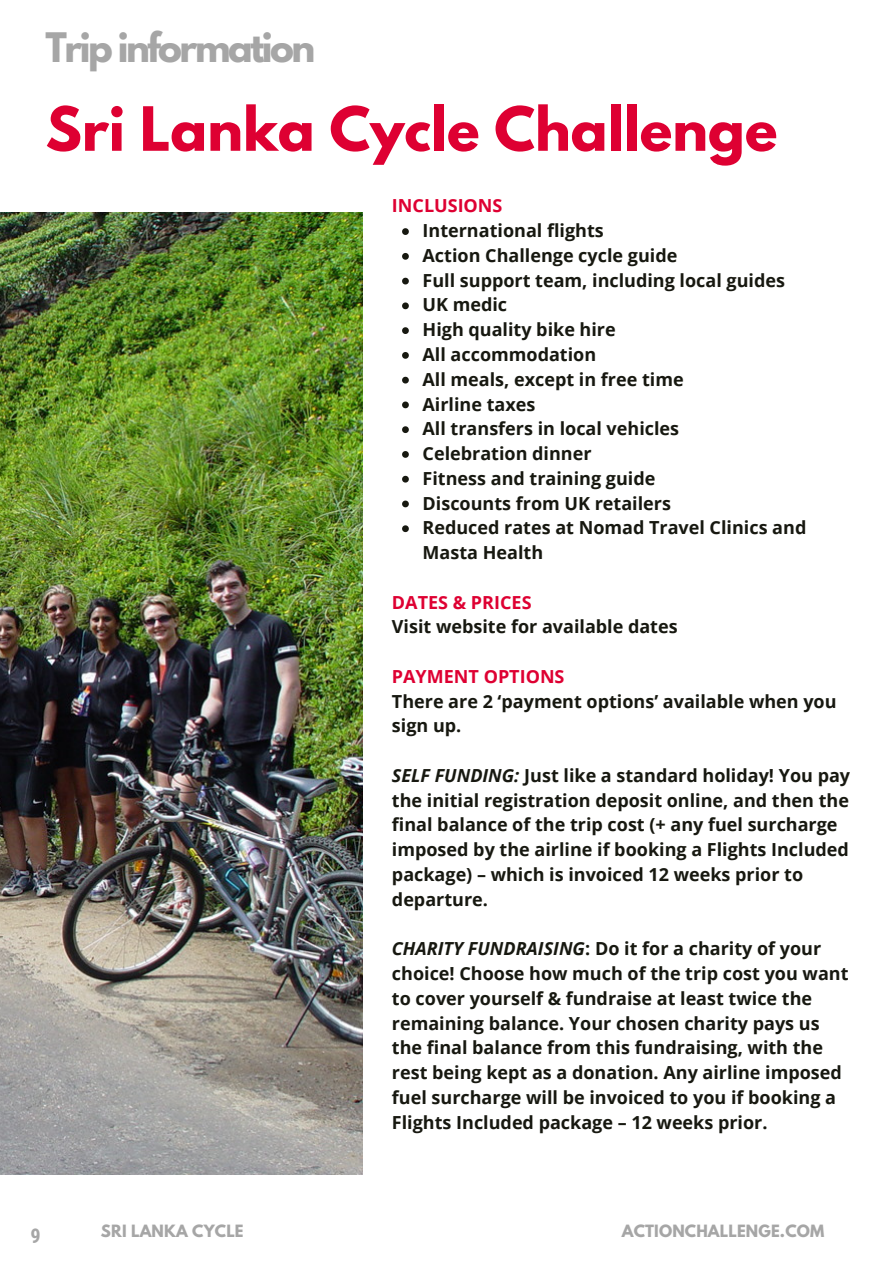
<style>
.page{position:relative;width:894px;height:1264px;background:#fff}
.page>*{position:absolute;margin:0;border:0;box-sizing:border-box;transform-origin:0 0}
.t1{font:700 54px "League Spartan";color:#de0032}
.t2{font:700 36px "League Spartan";letter-spacing:-.07em;color:#a6a6a6}
.t3{font:700 20.25px "Roboto Condensed";color:#a6a6a6}
.t4{font:700 18px/24.8px "Open Sans";color:#171810}
.t5{font:700 18px "Open Sans";color:#de0032}
.t6{font:700 15px "League Spartan";letter-spacing:.01em;color:#a6a6a6}
.s1{font-style:italic}
</style>
<div class="page">
<img style="left:0;top:212px;width:362px;height:962px">
<svg style="left:402px;top:228px;width:7px;height:7px"></svg>
<svg style="left:402px;top:253px;width:7px;height:7px"></svg>
<svg style="left:402px;top:278px;width:7px;height:6px"></svg>
<svg style="left:402px;top:302px;width:7px;height:7px"></svg>
<svg style="left:402px;top:327px;width:7px;height:7px"></svg>
<svg style="left:402px;top:352px;width:7px;height:7px"></svg>
<svg style="left:402px;top:377px;width:7px;height:6px"></svg>
<svg style="left:402px;top:401px;width:7px;height:7px"></svg>
<svg style="left:402px;top:426px;width:7px;height:7px"></svg>
<svg style="left:402px;top:451px;width:7px;height:7px"></svg>
<svg style="left:402px;top:476px;width:7px;height:6px"></svg>
<svg style="left:402px;top:500px;width:7px;height:7px"></svg>
<svg style="left:402px;top:525px;width:7px;height:7px"></svg>
<h2 class="t2" style="left:46px;top:30px;width:271px">Trip information</h2>
<h1 class="t1" style="left:46px;top:102px;width:733px">Sri Lanka Cycle Challenge</h1>
<p class="t5" style="left:392px;top:193px;width:112px">INCLUSIONS</p>
<p class="t4" style="left:422px;top:218px;width:385px">International flights<br>Action Challenge cycle guide<br>Full support team, including local guides<br>UK medic<br>High quality bike hire<br>All accommodation<br>All meals, except in free time<br>Airline taxes<br>All transfers in local vehicles<br>Celebration dinner<br>Fitness and training guide<br>Discounts from UK retailers<br>Reduced rates at Nomad Travel Clinics and<br>Masta Health</p>
<p class="t5" style="left:392px;top:589px;width:141px">DATES &amp; PRICES</p>
<p class="t4" style="left:392px;top:614px;width:287px">Visit website for available dates</p>
<p class="t5" style="left:392px;top:663px;width:174px">PAYMENT OPTIONS</p>
<p class="t4" style="left:392px;top:688px;width:446px">There are 2 ‘payment options’ available when you sign up.</p>
<p class="t4" style="left:392px;top:762px;width:459px"><span class="s1">SELF FUNDING:</span> Just like a standard holiday! You pay the initial registration deposit online, and then the final balance of the trip cost (+ any fuel surcharge imposed by the airline if booking a Flights Included package) – which is invoiced 12 weeks prior to departure.</p>
<p class="t4" style="left:392px;top:935px;width:458px"><span class="s1">CHARITY FUNDRAISING</span>: Do it for a charity of your choice! Choose how much of the trip cost you want to cover yourself &amp; fundraise at least twice the remaining balance. Your chosen charity pays us the final balance from this fundraising, with the rest being kept as a donation. Any airline imposed fuel surcharge will be invoiced to you if booking a Flights Included package – 12 weeks prior.</p>
<p class="t3" style="left:30px;top:1223px;width:12px">9</p>
<p class="t6" style="left:101px;top:1223px;width:144px">SRI LANKA CYCLE</p>
<p class="t6" style="left:621px;top:1223px;width:204px">ACTIONCHALLENGE.COM</p>
</div>
